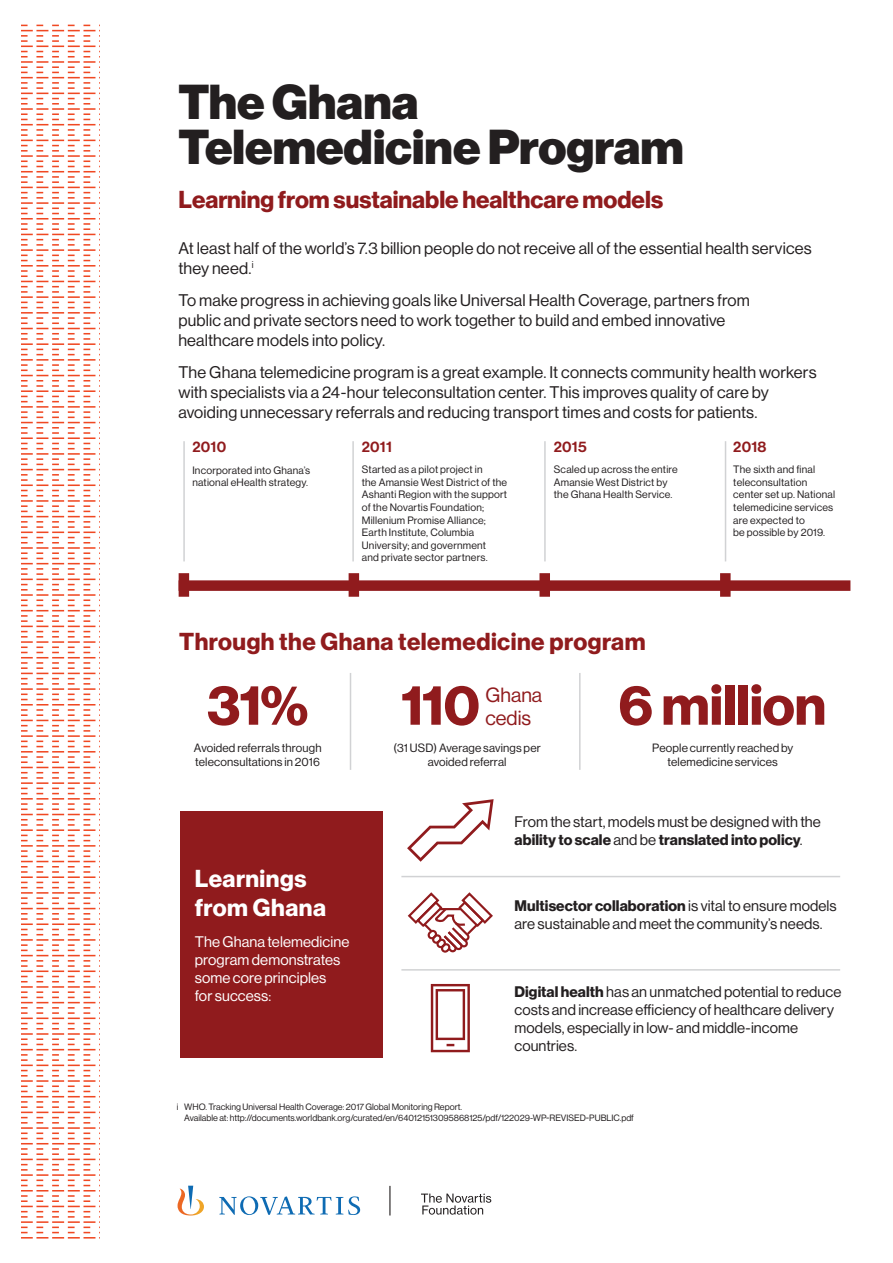
<style>
.page{position:relative;width:893px;height:1263px;background:#fff}
.page>*{position:absolute;margin:0;border:0;box-sizing:border-box;transform-origin:0 0}
.t1{font:700 55.5px "Volta Modern Display 75";letter-spacing:-.005em;color:#901b1d}
.t2{font:900 48px/45px "Volta Modern Display 95";color:#231f20}
.t3{font:700 24px "Volta Modern Display 75";letter-spacing:.005em;color:#901b1d}
.t4{font:700 24px/28.8px "Volta Modern Display 75";letter-spacing:.02em;color:#fff}
.t5{font:20.1px "Volta Modern Display 55 Roman";color:#901b1d}
.t6{font:16.5px/19.8px "Volta Modern Display 55 Roman";letter-spacing:.01em;color:#231f20}
.t7{font:15px/18px "Volta Modern Display 55 Roman";letter-spacing:.005em;color:#231f20}
.t8{font:15px/18px "Volta Modern Display 55 Roman";letter-spacing:.005em;color:#fff}
.t9{font:500 15px "Volta Modern Display 65";letter-spacing:.02em;color:#901b1d}
.t10{font:11.85px/14.1px "Volta Modern Display 55 Roman";letter-spacing:.015em;color:#231f20;text-align:center}
.t11{font:10.5px/12.6px "Volta Modern Display 55 Roman";letter-spacing:.02em;color:#231f20}
.t12{font:9px/10.8px "Volta Modern Display 55 Roman";color:#231f20}
.s1{font-family:"Volta Modern Display 75";font-weight:700}
</style>
<div class="page">
<svg style="left:21px;top:24px;width:75px;height:1215px"></svg>
<svg style="left:178px;top:1186px;width:182px;height:29px"></svg>
<svg style="left:389px;top:1186px;width:1px;height:29px"></svg>
<svg style="left:421px;top:1193px;width:70px;height:22px"></svg>
<hr style="left:183px;top:441px;width:2px;height:120px;background:#d1d2d4">
<hr style="left:544px;top:441px;width:2px;height:120px;background:#d1d2d4">
<hr style="left:352px;top:441px;width:2px;height:120px;background:#d1d2d4">
<hr style="left:725px;top:441px;width:1px;height:120px;background:#d1d2d4">
<div style="left:179px;top:580px;width:671px;height:11px;background:#901b1d"></div>
<div style="left:179px;top:573px;width:10px;height:24px;background:#901b1d"></div>
<div style="left:349px;top:573px;width:10px;height:24px;background:#901b1d"></div>
<div style="left:539px;top:573px;width:11px;height:24px;background:#901b1d"></div>
<div style="left:720px;top:573px;width:11px;height:24px;background:#901b1d"></div>
<div style="left:180px;top:811px;width:203px;height:246px;background:#901b1d"></div>
<svg style="left:407px;top:799px;width:87px;height:63px"></svg>
<svg style="left:407px;top:892px;width:86px;height:61px"></svg>
<svg style="left:431px;top:984px;width:39px;height:68px"></svg>
<hr style="left:401px;top:876px;width:439px;height:1px;background:#d1d2d4">
<hr style="left:401px;top:969px;width:439px;height:1px;background:#d1d2d4">
<hr style="left:350px;top:673px;width:1px;height:97px;background:#d1d2d4">
<hr style="left:579px;top:673px;width:2px;height:97px;background:#d1d2d4">
<p class="t2" style="left:179px;top:80px;width:507px">The Ghana<br>Telemedicine Program</p>
<p class="t3" style="left:179px;top:185px;width:486px">Learning from sustainable healthcare models</p>
<p class="t6" style="left:178px;top:238px;width:635px">At least half of the world’s 7.3 billion people do not receive all of the essential health services they need.<sup>i</sup></p>
<p class="t6" style="left:178px;top:290px;width:573px">To make progress in achieving goals like Universal Health Coverage, partners from public and private sectors need to work together to build and embed innovative healthcare models into policy.</p>
<p class="t6" style="left:178px;top:362px;width:640px">The Ghana telemedicine program is a great example. It connects community health workers with specialists via a 24-hour teleconsultation center. This improves quality of care by avoiding unnecessary referrals and reducing transport times and costs for patients.</p>
<p class="t9" style="left:192px;top:438px;width:35px">2010</p>
<p class="t9" style="left:362px;top:438px;width:32px">2011</p>
<p class="t9" style="left:554px;top:438px;width:34px">2015</p>
<p class="t9" style="left:733px;top:438px;width:35px">2018</p>
<p class="t11" style="left:192px;top:464px;width:119px">Incorporated into Ghana’s national eHealth strategy.</p>
<p class="t11" style="left:554px;top:463px;width:125px">Scaled up across the entire<br>Amansie West District by the Ghana Health Service.</p>
<p class="t11" style="left:362px;top:463px;width:147px">Started as a pilot project in<br>the Amansie West District of the<br>Ashanti Region with the support of the Novartis Foundation;<br>Millenium Promise Alliance;<br>Earth Institute, Columbia<br>University; and government<br>and private sector partners.</p>
<p class="t11" style="left:733px;top:463px;width:103px">The sixth and final teleconsultation center set up. National telemedicine services are expected to<br>be possible by 2019.</p>
<p class="t3" style="left:179px;top:627px;width:468px">Through the Ghana telemedicine program</p>
<p class="t1" style="left:207px;top:673px;width:103px">31%</p>
<p class="t10" style="left:194px;top:741px;width:129px;text-align:left">Avoided referrals through teleconsultations in 2016</p>
<p class="t4" style="left:195px;top:865px;width:133px">Learnings from Ghana</p>
<p class="t8" style="left:195px;top:932px;width:156px">The Ghana telemedicine program demonstrates some core principles<br>for success:</p>
<p class="t1" style="left:401px;top:673px;width:80px">110</p>
<p class="t10" style="left:393px;top:741px;width:149px">(31 USD) Average savings per avoided referral</p>
<p class="t5" style="left:485px;top:684px;width:58px">Ghana</p>
<p class="t5" style="left:485px;top:707px;width:47px">cedis</p>
<p class="t1" style="left:619px;top:673px;width:209px">6 million</p>
<p class="t10" style="left:652px;top:741px;width:143px">People currently reached by telemedicine services</p>
<p class="t7" style="left:514px;top:813px;width:308px">From the start, models must be designed with the <span class="s1">ability to scale</span> and be <span class="s1">translated into policy</span>.</p>
<p class="t7" style="left:514px;top:896px;width:324px"><span class="s1">Multisector collaboration</span> is vital to ensure models are sustainable and meet the community’s needs.</p>
<p class="t7" style="left:514px;top:982px;width:328px"><span class="s1">Digital health</span> has an unmatched potential to reduce costs and increase efficiency of healthcare delivery models, especially in low- and middle-income countries.</p>
<p class="t12" style="left:184px;top:1101px;width:451px;text-indent:-8px">i WHO. Tracking Universal Health Coverage: 2017 Global Monitoring Report.<br>Available at: http://documents.worldbank.org/curated/en/640121513095868125/pdf/122029-WP-REVISED-PUBLIC.pdf</p>
</div>
